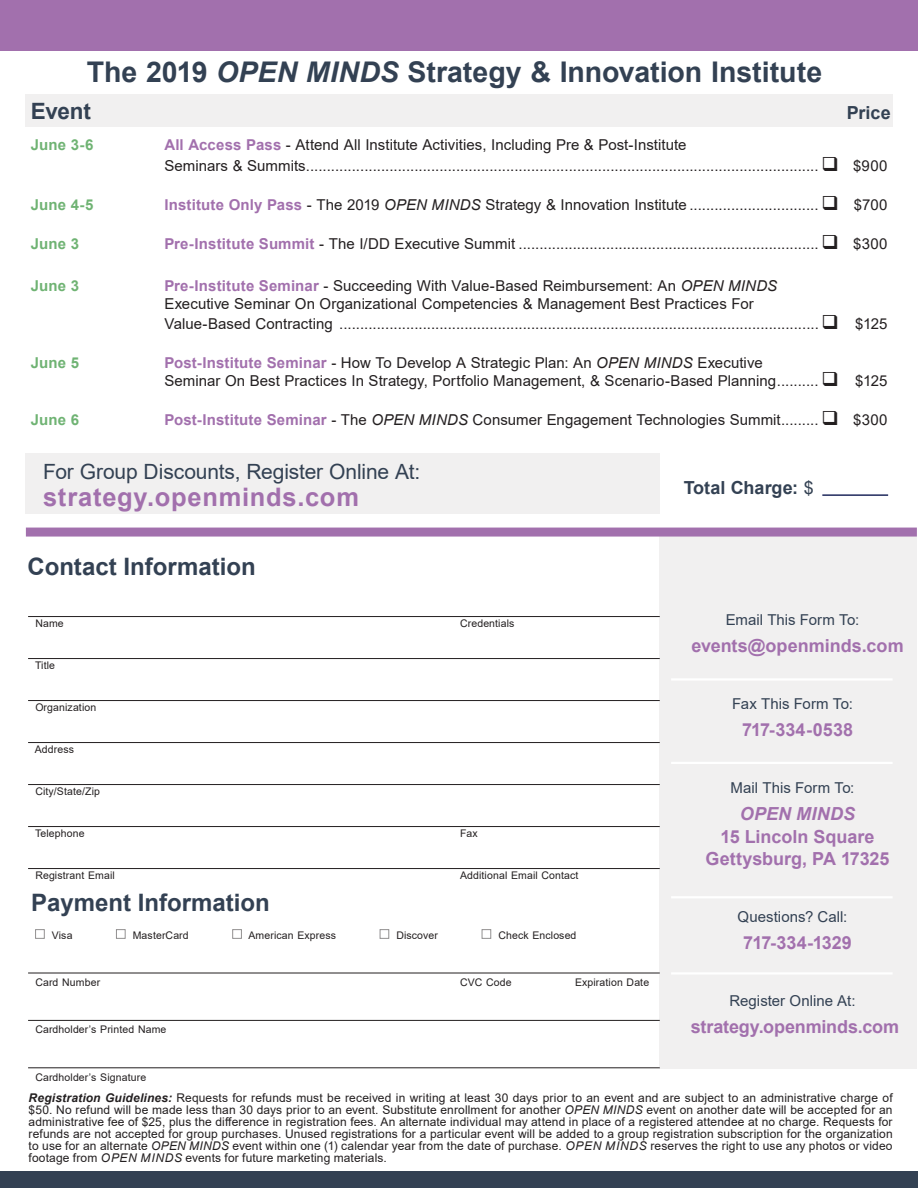
<style>
.page{position:relative;width:918px;height:1188px;background:#fff}
.page>*{position:absolute;margin:0;border:0;box-sizing:border-box;transform-origin:0 0}
.t1{font:700 28.5px "Arial";color:#334153}
.Registration_Cell{font:700 25.5px "Arial";letter-spacing:.03em;color:#a270ad}
.Speaker{font:700 24px "Arial";color:#334153}
.t2{font:700 22.5px "Arial";letter-spacing:-.01em;color:#334153}
.Registration_Cell-2{font:21px "Arial";letter-spacing:-.005em;color:#334153}
.Registration_Cell-3{font:700 18px "Arial";letter-spacing:-.005em;color:#a270ad}
.t3{font:700 18px "Arial";color:#334153}
.Registration_Cell-4{font:italic 700 18px "Arial";letter-spacing:.01em;color:#a270ad}
.t4{font:15px/18px "Arial";letter-spacing:.005em;color:#231f20}
.Registration_Cell-5{font:15px "Arial";color:#334153}
.t5{font:700 15px "Arial";letter-spacing:.005em;color:#6fb373}
.Table-Session_Descr{font:12px/12px "Arial";letter-spacing:.01em;color:#231f20;text-align:justify}
.body_Myriad{font:10.5px "Arial";letter-spacing:.01em;color:#231f20}
.s1{font-style:italic}
.s2{font-weight:700;color:#a270ad}
.s3{font-weight:400}
.s4{font-weight:700;font-style:italic}
</style>
<div class="page">
<div style="left:660px;top:537px;width:257px;height:532px;background:#f1f0f0"></div>
<div style="left:26px;top:94px;width:867px;height:33px;background:#f1f0f0"></div>
<hr style="left:28px;top:616px;width:632px;height:1px;background:#231f20">
<hr style="left:28px;top:658px;width:632px;height:1px;background:#231f20">
<hr style="left:28px;top:700px;width:632px;height:1px;background:#231f20">
<hr style="left:28px;top:742px;width:632px;height:1px;background:#231f20">
<hr style="left:28px;top:784px;width:632px;height:1px;background:#231f20">
<hr style="left:28px;top:826px;width:632px;height:1px;background:#231f20">
<hr style="left:28px;top:868px;width:632px;height:1px;background:#231f20">
<hr style="left:28px;top:973px;width:632px;height:1px;background:#231f20">
<hr style="left:28px;top:1020px;width:632px;height:1px;background:#231f20">
<hr style="left:28px;top:1068px;width:632px;height:1px;background:#231f20">
<div style="left:0;top:0;width:918px;height:50px;background:#a270ad"></div>
<div style="left:0;top:1171px;width:918px;height:17px;background:#334153"></div>
<hr style="left:671px;top:972px;width:222px;height:3px;background:#fff">
<hr style="left:671px;top:678px;width:222px;height:3px;background:#fff">
<hr style="left:671px;top:762px;width:222px;height:2px;background:#fff">
<hr style="left:671px;top:896px;width:222px;height:2px;background:#fff">
<hr style="left:822px;top:494px;width:66px;height:2px;background:#202a5d">
<div style="left:26px;top:454px;width:634px;height:60px;background:#f1f0f0"></div>
<div style="left:26px;top:528px;width:891px;height:9px;background:#a270ad"></div>
<p class="t1" style="left:87px;top:52px;width:737px">The 2019 <span class="s1">OPEN MINDS</span> Strategy &amp; Innovation Institute</p>
<p class="t2" style="left:31px;top:95px;width:62px">Event</p>
<p class="t3" style="left:847px;top:100px;width:45px">Price</p>
<p class="t5" style="left:31px;top:135px;width:64px">June 3-6</p>
<p class="t4" style="left:164px;top:135px;width:724px;line-height:21px"><span class="s2">All Access Pass</span> - Attend All Institute Activities, Including Pre &amp; Post-Institute<br>Seminars &amp; Summits........................................................................................................................... ❑ $900</p>
<p class="t5" style="left:31px;top:195px;width:64px">June 4-5</p>
<p class="t4" style="left:164px;top:196px;width:725px"><span class="s2">Institute Only Pass</span> - The 2019 <span class="s1">OPEN MINDS</span> Strategy &amp; Innovation Institute ............................... ❑ $700</p>
<p class="t5" style="left:31px;top:234px;width:50px">June 3</p>
<p class="t4" style="left:164px;top:235px;width:724px"><span class="s2">Pre-Institute Summit</span> - The I/DD Executive Summit ........................................................................ ❑ $300</p>
<p class="t5" style="left:31px;top:276px;width:50px">June 3</p>
<p class="t4" style="left:164px;top:277px;width:614px"><span class="s2">Pre-Institute Seminar</span> - Succeeding With Value-Based Reimbursement: An <span class="s1">OPEN MINDS<br></span>Executive Seminar On Organizational Competencies &amp; Management Best Practices For</p>
<p class="t4" style="left:164px;top:315px;width:725px">Value-Based Contracting ................................................................................................................... ❑ $125</p>
<p class="t5" style="left:31px;top:352px;width:50px">June 5</p>
<p class="t4" style="left:164px;top:354px;width:725px"><span class="s2">Post-Institute Seminar</span> - How To Develop A Strategic Plan: An <span class="s1">OPEN MINDS</span> Executive<br>Seminar On Best Practices In Strategy, Portfolio Management, &amp; Scenario-Based Planning.......... ❑ $125</p>
<p class="t5" style="left:31px;top:409px;width:50px">June 6</p>
<p class="t4" style="left:164px;top:411px;width:724px"><span class="s2">Post-Institute Seminar</span> - The <span class="s1">OPEN MINDS</span> Consumer Engagement Technologies Summit......... ❑ $300</p>
<p class="Registration_Cell-2" style="left:43px;top:457px;width:379px">For Group Discounts, Register Online At:</p>
<p class="Registration_Cell" style="left:43px;top:479px;width:317px">strategy.openminds.com</p>
<p class="t3" style="left:684px;top:475px;width:131px">Total Charge: <span class="s3">$</span></p>
<p class="Speaker" style="left:28px;top:549px;width:230px">Contact Information</p>
<p class="body_Myriad" style="left:35px;top:616px;width:30px">Name</p>
<p class="body_Myriad" style="left:460px;top:616px;width:56px">Credentials</p>
<p class="body_Myriad" style="left:35px;top:658px;width:21px">Title</p>
<p class="body_Myriad" style="left:35px;top:700px;width:62px">Organization</p>
<p class="body_Myriad" style="left:35px;top:742px;width:41px">Address</p>
<p class="body_Myriad" style="left:35px;top:784px;width:66px">City/State/Zip</p>
<p class="body_Myriad" style="left:35px;top:826px;width:51px">Telephone</p>
<p class="body_Myriad" style="left:460px;top:826px;width:19px">Fax</p>
<p class="body_Myriad" style="left:35px;top:868px;width:81px">Registrant Email</p>
<p class="body_Myriad" style="left:460px;top:868px;width:120px">Additional Email Contact</p>
<p class="Speaker" style="left:31px;top:886px;width:240px">Payment Information</p>
<p class="body_Myriad" style="left:52px;top:928px;width:22px">Visa</p>
<p class="body_Myriad" style="left:133px;top:928px;width:57px">MasterCard</p>
<p class="body_Myriad" style="left:248px;top:928px;width:89px">American Express</p>
<p class="body_Myriad" style="left:396px;top:928px;width:43px">Discover</p>
<p class="body_Myriad" style="left:498px;top:928px;width:80px">Check Enclosed</p>
<p class="body_Myriad" style="left:35px;top:975px;width:66px">Card Number</p>
<p class="body_Myriad" style="left:460px;top:975px;width:53px">CVC Code</p>
<p class="body_Myriad" style="left:575px;top:975px;width:76px">Expiration Date</p>
<p class="body_Myriad" style="left:35px;top:1022px;width:133px">Cardholder’s Printed Name</p>
<p class="body_Myriad" style="left:35px;top:1070px;width:112px">Cardholder’s Signature</p>
<p class="Registration_Cell-5" style="left:726px;top:610px;width:135px">Email This Form To:</p>
<p class="Registration_Cell-3" style="left:691px;top:633px;width:214px">events@openminds.com</p>
<p class="Registration_Cell-5" style="left:732px;top:694px;width:123px">Fax This Form To:</p>
<p class="Registration_Cell-3" style="left:742px;top:717px;width:112px">717-334-0538</p>
<p class="Registration_Cell-5" style="left:731px;top:778px;width:125px">Mail This Form To:</p>
<p class="Registration_Cell-4" style="left:740px;top:802px;width:117px">OPEN MINDS</p>
<p class="Registration_Cell-3" style="left:721px;top:824px;width:155px">15 Lincoln Square</p>
<p class="Registration_Cell-3" style="left:706px;top:846px;width:185px">Gettysburg, PA 17325</p>
<p class="Registration_Cell-5" style="left:738px;top:907px;width:111px">Questions? Call:</p>
<p class="Registration_Cell-3" style="left:743px;top:930px;width:110px">717-334-1329</p>
<p class="Registration_Cell-5" style="left:729px;top:991px;width:128px">Register Online At:</p>
<p class="Registration_Cell-3" style="left:691px;top:1014px;width:210px">strategy.openminds.com</p>
<p class="Table-Session_Descr" style="left:29px;top:1092px;width:866px"><span class="s4">Registration Guidelines:</span> Requests for refunds must be received in writing at least 30 days prior to an event and are subject to an administrative charge of $50. No refund will be made less than 30 days prior to an event. Substitute enrollment for another <span class="s1">OPEN MINDS</span> event on another date will be accepted for an administrative fee of $25, plus the difference in registration fees. An alternate individual may attend in place of a registered attendee at no charge. Requests for refunds are not accepted for group purchases. Unused registrations for a particular event will be added to a group registration subscription for the organization to use for an alternate <span class="s1">OPEN MINDS</span> event within one (1) calendar year from the date of purchase. <span class="s1">OPEN MINDS</span> reserves the right to use any photos or video footage from <span class="s1">OPEN MINDS</span> events for future marketing materials.</p>
</div>
